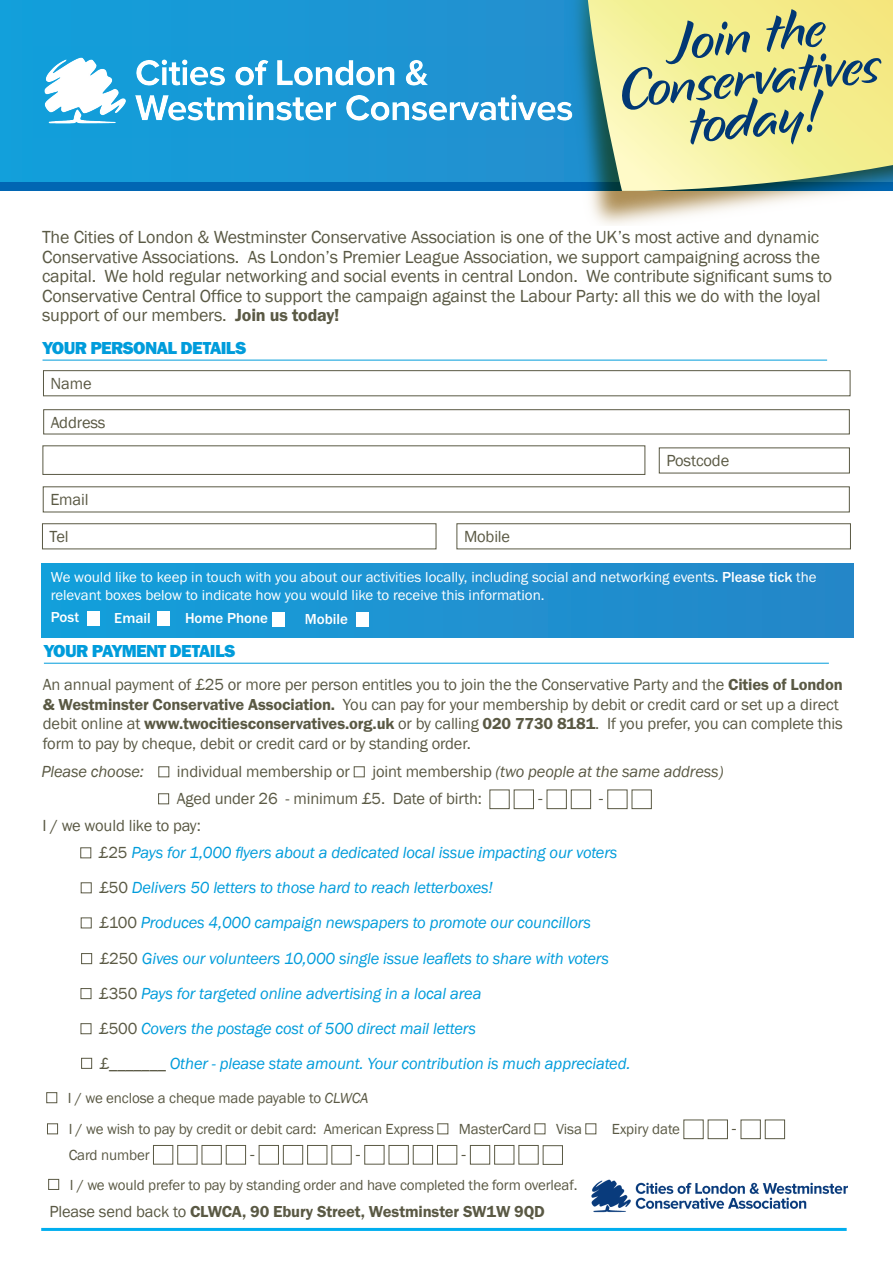
<style>
.page{position:relative;width:893px;height:1263px;background:#fff}
.page>*{position:absolute;margin:0;border:0;box-sizing:border-box;transform-origin:0 0}
.t1{font:55.5px/42px "Zar Brush";color:#013874;text-align:center}
.t2{font:18px/19.5px "Franklin Gothic";letter-spacing:-.01em;color:#5a5944}
.MEMB_HEADER{font:18px "Franklin Gothic URW Hea";letter-spacing:-.035em;color:#009cdb}
.t3{font:16.5px/19.8px "Franklin Gothic";letter-spacing:-.01em;color:#5a5944}
.t4{font:italic 16.5px "Franklin Gothic";letter-spacing:-.01em;color:#009cdb}
.t5{font:italic 16.5px "Franklin Gothic";letter-spacing:-.01em;color:#5a5944}
.t6{font:16.5px "Franklin Gothic URW Dem";letter-spacing:-.01em;color:#5a5944}
.t7{font:15px "Franklin Gothic";letter-spacing:-.01em;color:#5a5944}
.t8{font:15px/18px "Franklin Gothic URW Boo";color:#fff}
.t9{font:500 15px "Franklin Gothic URW";color:#fff}
.s1{font-family:"Franklin Gothic URW Dem"}
.s2{font-family:"Franklin Gothic URW";font-weight:500}
.s3{font-weight:600}
.s4{font-style:normal}
.s5{font-style:normal;color:#5a5944}
.s6{font-style:italic}
.s7{font-family:"Franklin Gothic"}
</style>
<div class="page">
<div style="left:0;top:0;width:893px;height:190px;background:#0166b3"></div>
<hr style="left:41px;top:1228px;width:806px;height:3px;background:#00aeef">
<hr style="left:43px;top:360px;width:784px;height:1px;background:#009cdb">
<div style="left:0;top:0;width:893px;height:182px;background:#1998d6"></div>
<img style="left:551px;top:0;width:291px;height:225px">
<svg style="left:588px;top:0;width:305px;height:193px"></svg>
<hr style="left:44px;top:663px;width:785px;height:1px;background:#009cdb">
<div style="left:46px;top:1092px;width:11px;height:11px;border:1px solid #5a5944"></div>
<div style="left:80px;top:847px;width:11px;height:11px;border:1px solid #5a5944"></div>
<div style="left:81px;top:882px;width:11px;height:11px;border:1px solid #5a5944"></div>
<div style="left:81px;top:917px;width:11px;height:11px;border:1px solid #5a5944"></div>
<div style="left:81px;top:953px;width:11px;height:11px;border:1px solid #5a5944"></div>
<div style="left:81px;top:988px;width:10px;height:11px;border:1px solid #5a5944"></div>
<div style="left:81px;top:1023px;width:10px;height:11px;border:1px solid #5a5944"></div>
<div style="left:81px;top:1058px;width:11px;height:11px;border:1px solid #5a5944"></div>
<div style="left:47px;top:1123px;width:11px;height:11px;border:1px solid #5a5944"></div>
<div style="left:437px;top:1123px;width:11px;height:11px;border:1px solid #5a5944"></div>
<div style="left:535px;top:1123px;width:10px;height:11px;border:1px solid #5a5944"></div>
<div style="left:585px;top:1123px;width:11px;height:11px;border:1px solid #5a5944"></div>
<div style="left:683px;top:1119px;width:21px;height:20px;border:1px solid #5a5944"></div>
<div style="left:708px;top:1119px;width:20px;height:20px;border:1px solid #5a5944"></div>
<div style="left:741px;top:1119px;width:20px;height:20px;border:1px solid #5a5944"></div>
<div style="left:765px;top:1119px;width:20px;height:20px;border:1px solid #5a5944"></div>
<div style="left:153px;top:1145px;width:20px;height:19px;border:1px solid #5a5944"></div>
<div style="left:177px;top:1145px;width:20px;height:19px;border:1px solid #5a5944"></div>
<div style="left:202px;top:1145px;width:20px;height:19px;border:1px solid #5a5944"></div>
<div style="left:226px;top:1145px;width:20px;height:19px;border:1px solid #5a5944"></div>
<div style="left:259px;top:1145px;width:20px;height:19px;border:1px solid #5a5944"></div>
<div style="left:283px;top:1145px;width:20px;height:19px;border:1px solid #5a5944"></div>
<div style="left:307px;top:1145px;width:20px;height:19px;border:1px solid #5a5944"></div>
<div style="left:331px;top:1145px;width:21px;height:19px;border:1px solid #5a5944"></div>
<div style="left:364px;top:1145px;width:20px;height:19px;border:1px solid #5a5944"></div>
<div style="left:389px;top:1145px;width:20px;height:19px;border:1px solid #5a5944"></div>
<div style="left:413px;top:1145px;width:20px;height:19px;border:1px solid #5a5944"></div>
<div style="left:437px;top:1145px;width:20px;height:19px;border:1px solid #5a5944"></div>
<div style="left:470px;top:1145px;width:20px;height:19px;border:1px solid #5a5944"></div>
<div style="left:494px;top:1145px;width:20px;height:19px;border:1px solid #5a5944"></div>
<div style="left:518px;top:1145px;width:21px;height:19px;border:1px solid #5a5944"></div>
<div style="left:543px;top:1145px;width:20px;height:20px;border:1px solid #5a5944"></div>
<div style="left:158px;top:766px;width:11px;height:11px;border:1px solid #5a5944"></div>
<div style="left:354px;top:766px;width:11px;height:11px;border:1px solid #5a5944"></div>
<div style="left:48px;top:1179px;width:11px;height:11px;border:1px solid #5a5944"></div>
<div style="left:158px;top:793px;width:11px;height:11px;border:1px solid #5a5944"></div>
<div style="left:489px;top:789px;width:21px;height:20px;border:1px solid #5a5944"></div>
<div style="left:514px;top:789px;width:20px;height:20px;border:1px solid #5a5944"></div>
<div style="left:547px;top:789px;width:20px;height:20px;border:1px solid #5a5944"></div>
<div style="left:571px;top:789px;width:20px;height:20px;border:1px solid #5a5944"></div>
<div style="left:607px;top:789px;width:20px;height:20px;border:1px solid #5a5944"></div>
<div style="left:632px;top:789px;width:20px;height:20px;border:1px solid #5a5944"></div>
<div style="left:43px;top:486px;width:807px;height:26px;border:1px solid #5a5944"></div>
<div style="left:42px;top:523px;width:394px;height:26px;border:1px solid #5a5944"></div>
<div style="left:43px;top:370px;width:807px;height:26px;border:1px solid #5a5944"></div>
<div style="left:43px;top:409px;width:807px;height:25px;border:1px solid #5a5944"></div>
<div style="left:43px;top:445px;width:602px;height:30px;background:#fff;border:1px solid #5a5944"></div>
<div style="left:456px;top:523px;width:395px;height:26px;border:1px solid #5a5944"></div>
<div style="left:41px;top:563px;width:813px;height:75px;background:#1e92d1"></div>
<div style="left:357px;top:612px;width:12px;height:15px;background:#fff"></div>
<div style="left:87px;top:611px;width:13px;height:15px;background:#fff"></div>
<div style="left:157px;top:611px;width:13px;height:15px;background:#fff"></div>
<div style="left:273px;top:612px;width:12px;height:15px;background:#fff"></div>
<img style="left:591px;top:1179px;width:257px;height:34px">
<img style="left:44px;top:46px;width:556px;height:91px">
<p class="t1" style="left:614px;top:27px;width:260px;rotate:-6deg">Join the<br>Conservatives today!</p>
<p class="t2" style="left:42px;top:228px;width:792px">The Cities of London &amp; Westminster Conservative Association is one of the UK’s most active and dynamic Conservative Associations. As London’s Premier League Association, we support campaigning across the capital. We hold regular networking and social events in central London. We contribute significant sums to Conservative Central Office to support the campaign against the Labour Party: all this we do with the loyal support of our members. <span class="s1">Join us today!</span></p>
<p class="MEMB_HEADER" style="left:43px;top:337px;width:205px">YOUR PERSONAL DETAILS</p>
<p class="t3" style="left:51px;top:374px;width:43px">Name</p>
<p class="t3" style="left:51px;top:413px;width:56px">Address</p>
<p class="t3" style="left:666px;top:451px;width:64px">Postcode</p>
<p class="t3" style="left:50px;top:490px;width:40px">Email</p>
<p class="t3" style="left:50px;top:527px;width:20px">Tel</p>
<p class="t3" style="left:464px;top:527px;width:48px">Mobile</p>
<p class="t8" style="left:51px;top:568px;width:767px">We would like to keep in touch with you about our activities locally, including social and networking events<span class="s2">. Please tick</span> the relevant boxes below to indicate how you would like to receive this information.</p>
<p class="t9" style="left:51px;top:608px;width:30px">Post</p>
<p class="t9" style="left:114px;top:609px;width:38px">Email</p>
<p class="t9" style="left:185px;top:608px;width:85px">Home Phone</p>
<p class="t9" style="left:305px;top:609px;width:45px">Mobile</p>
<p class="MEMB_HEADER" style="left:44px;top:640px;width:193px">YOUR PAYMENT DETAILS</p>
<p class="t3" style="left:43px;top:675px;width:801px">An annual payment of £25 or more per person entitles you to join the the Conservative Party and the <span class="s1">Cities of London &amp; Westminster Conservative Association.</span> You can pay for your membership by debit or credit card or set up a direct debit online at <span class="s3">www.t</span><span class="s1">wocitiesconservatives.org.uk</span> or by calling <span class="s1">020 7730 8181</span>. If you prefer, you can complete this form to pay by cheque, debit or credit card or by standing order.</p>
<p class="t5" style="left:41px;top:761px;width:104px">Please choose:</p>
<p class="t3" style="left:177px;top:762px;width:175px">individual membership or</p>
<p class="t5" style="left:372px;top:761px;width:353px"><span class="s4">joint membership</span> (two people at the same address)</p>
<p class="t3" style="left:177px;top:789px;width:307px">Aged under 26 - minimum £5. Date of birth:</p>
<p class="t2" style="left:538px;top:789px;width:6px">-</p>
<p class="t2" style="left:599px;top:789px;width:6px">-</p>
<p class="t3" style="left:42px;top:816px;width:160px">I / we would like to pay:</p>
<p class="t4" style="left:99px;top:842px;width:520px"><span class="s5">£25</span> Pays for 1,000 flyers about a dedicated local issue impacting our voters</p>
<p class="t4" style="left:99px;top:877px;width:395px"><span class="s5">£50</span> Delivers 50 letters to those hard to reach letterboxes!</p>
<p class="t4" style="left:99px;top:912px;width:493px"><span class="s5">£100</span> Produces 4,000 campaign newspapers to promote our councillors</p>
<p class="t4" style="left:100px;top:948px;width:511px"><span class="s5">£250</span> Gives our volunteers 10,000 single issue leaflets to share with voters</p>
<p class="t4" style="left:99px;top:983px;width:384px"><span class="s5">£350</span> Pays for targeted online advertising in a local area</p>
<p class="t4" style="left:99px;top:1018px;width:378px"><span class="s5">£500</span> Covers the postage cost of 500 direct mail letters</p>
<p class="t4" style="left:100px;top:1053px;width:532px"><span class="s5">£_______</span> Other - please state amount. Your contribution is much appreciated.</p>
<p class="t7" style="left:68px;top:1089px;width:302px">I / we enclose a cheque made payable to <span class="s6">CLWCA</span></p>
<p class="t7" style="left:69px;top:1120px;width:367px">I / we wish to pay by credit or debit card: American Express</p>
<p class="t7" style="left:459px;top:1120px;width:74px">MasterCard</p>
<p class="t7" style="left:556px;top:1120px;width:27px">Visa</p>
<p class="t7" style="left:612px;top:1120px;width:70px">Expiry date</p>
<p class="t2" style="left:732px;top:1119px;width:6px">-</p>
<p class="t7" style="left:69px;top:1145px;width:82px">Card number</p>
<p class="t2" style="left:250px;top:1144px;width:6px">-</p>
<p class="t2" style="left:356px;top:1144px;width:6px">-</p>
<p class="t2" style="left:461px;top:1144px;width:6px">-</p>
<p class="t7" style="left:70px;top:1175px;width:509px">I / we would prefer to pay by standing order and have completed the form overleaf.</p>
<p class="t6" style="left:49px;top:1202px;width:497px"><span class="s7">Please send back to</span> CLWCA, 90 Ebury Street, Westminster SW1W 9QD</p>
</div>
